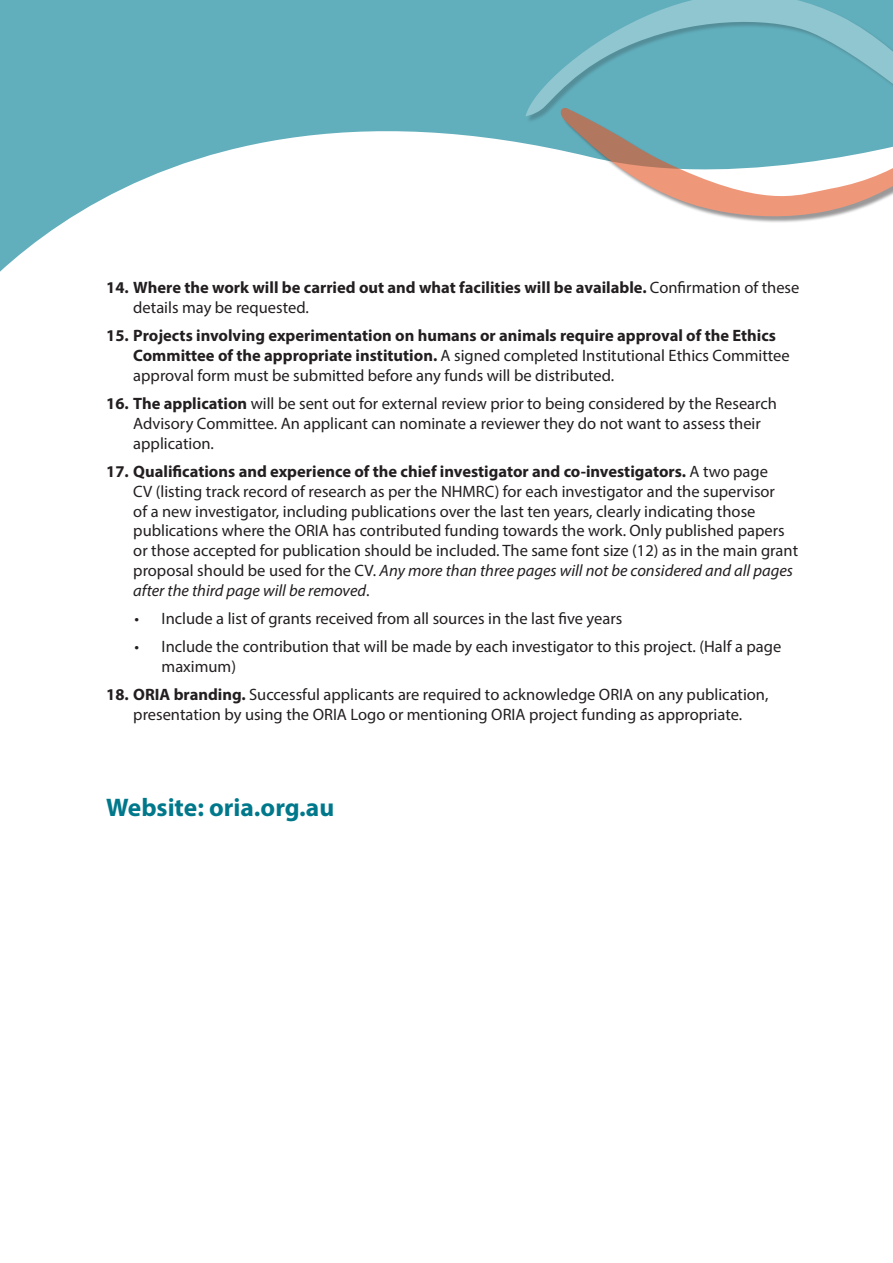
<style>
.page{position:relative;width:893px;height:1263px;background:#fff}
.page>*{position:absolute;margin:0;border:0;box-sizing:border-box;transform-origin:0 0}
.t1{font:700 25.5px "Myriad Pro";color:#00788b}
.t2{font:16.5px/19.8px "Myriad Pro";color:#231f20}
.t3{font:700 16.5px/19.8px "Myriad Pro";color:#231f20}
.s1{font-weight:400}
.s2{font-weight:700}
.s3{font-style:italic}
</style>
<div class="page">
<svg style="left:0;top:0;width:525px;height:272px;fill:#61aebc"></svg>
<svg style="left:525px;top:0;width:368px;height:223px"></svg>
<p class="t3" style="left:133px;top:277px;width:668px;text-indent:-27px">14. Where the work will be carried out and what facilities will be available. <span class="s1">Confirmation of these details may be requested.</span></p>
<p class="t3" style="left:133px;top:325px;width:658px;text-indent:-27px">15. Projects involving experimentation on humans or animals require approval of the Ethics<br>Committee of the appropriate institution. <span class="s1">A signed completed Institutional Ethics Committee approval form must be submitted before any funds will be distributed.</span></p>
<p class="t2" style="left:133px;top:393px;width:645px;text-indent:-27px"><span class="s2">16. The application</span> will be sent out for external review prior to being considered by the Research<br>Advisory Committee. An applicant can nominate a reviewer they do not want to assess their application.</p>
<p class="t2" style="left:133px;top:461px;width:666px;text-indent:-27px"><span class="s2">17. Qualifications and experience of the chief investigator and co-investigators.</span> A two page<br>CV (listing track record of research as per the NHMRC) for each investigator and the supervisor<br>of a new investigator, including publications over the last ten years, clearly indicating those publications where the ORIA has contributed funding towards the work. Only published papers or those accepted for publication should be included. The same font size (12) as in the main grant proposal should be used for the CV. <span class="s3">Any more than three pages will not be considered and all pages after the third page will be removed</span>.</p>
<p class="t2" style="left:135px;top:608px;width:489px">• Include a list of grants received from all sources in the last five years</p>
<p class="t2" style="left:162px;top:637px;width:621px;text-indent:-27px">• Include the contribution that will be made by each investigator to this project. (Half a page maximum)</p>
<p class="t2" style="left:106px;top:685px;width:664px;text-align:center"><span class="s2">18. ORIA branding.</span> Successful applicants are required to acknowledge ORIA on any publication, presentation by using the ORIA Logo or mentioning ORIA project funding as appropriate.</p>
<h1 class="t1" style="left:106px;top:791px;width:229px">Website: oria.org.au</h1>
</div>
